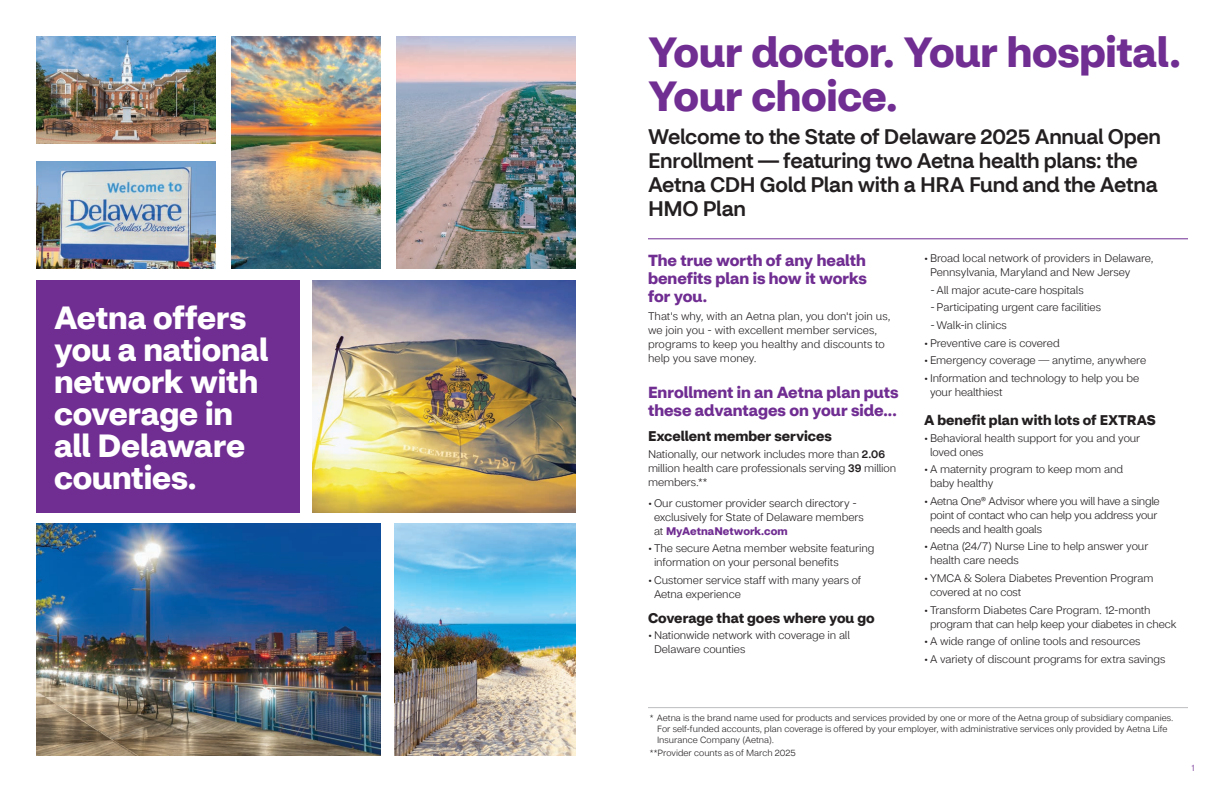
<style>
.page{position:relative;width:1224px;height:792px;background:#fff}
.page>*{position:absolute;margin:0;border:0;box-sizing:border-box;transform-origin:0 0}
.t1{font:700 42px/44px "CVS Health Sans";letter-spacing:-.005em;color:#702d92}
.t2{font:700 32px/32px "CVS Health Sans";letter-spacing:-.005em;color:#fff}
.t3{font:500 21px/24px "CVS Health Sans";letter-spacing:-.01em;color:#231f20}
.t4{font:700 16px/18px "CVS Health Sans";color:#702d92;text-align:justify}
.t5{font:700 14px "CVS Health Sans";color:#231f20}
.t6{font:300 11px/14px "CVS Health Sans";letter-spacing:-.005em;color:#231f20}
.t7{font:300 9px/11px "CVS Health Sans";color:#231f20}
.t8{font:300 9px "CVS Health Sans";color:#702d92}
.s1{font-weight:500}
.s2{font-weight:700;color:#702d92}
</style>
<div class="page">
<img style="left:36px;top:36px;width:180px;height:108px">
<img style="left:36px;top:161px;width:180px;height:108px">
<div style="left:36px;top:280px;width:264px;height:233px;background:#702d92"></div>
<img style="left:312px;top:280px;width:264px;height:233px">
<img style="left:396px;top:36px;width:180px;height:233px">
<img style="left:231px;top:36px;width:150px;height:233px">
<img style="left:36px;top:523px;width:345px;height:233px">
<img style="left:394px;top:523px;width:182px;height:233px">
<hr style="left:648px;top:239px;width:540px;height:1px;background:#702d92">
<hr style="left:648px;top:707px;width:540px;height:1px;background:#bcbdc0">
<h2 class="t2" style="left:54px;top:302px;width:216px">Aetna offers you a national network with coverage in all Delaware counties.</h2>
<h1 class="t1" style="left:648px;top:30px;width:534px">Your doctor. Your hospital.<br>Your choice.</h1>
<h3 class="t3" style="left:648px;top:125px;width:515px">Welcome to the State of Delaware 2025 Annual Open Enrollment — featuring two Aetna health plans: the Aetna CDH Gold Plan with a HRA Fund and the Aetna HMO Plan</h3>
<h3 class="t4" style="left:648px;top:251px;width:220px">The true worth of any health benefits plan is how it works for you.</h3>
<p class="t6" style="left:648px;top:310px;width:244px">That's why, with an Aetna plan, you don't join us, we join you - with excellent member services, programs to keep you healthy and discounts to help you save money.</p>
<h3 class="t4" style="left:648px;top:384px;width:252px">Enrollment in an Aetna plan puts these advantages on your side...</h3>
<p class="t5" style="left:648px;top:428px;width:185px">Excellent member services</p>
<p class="t6" style="left:648px;top:447px;width:250px">Nationally, our network includes more than <span class="s1">2.06 </span>million health care professionals serving <span class="s1">39</span> million members.**</p>
<p class="t6" style="left:654px;top:496px;width:211px;text-indent:-6px">• Our customer provider search directory - exclusively for State of Delaware members at <span class="s2">MyAetnaNetwork.com</span></p>
<p class="t6" style="left:654px;top:542px;width:222px;text-indent:-6px">• The secure Aetna member website featuring information on your personal benefits</p>
<p class="t6" style="left:654px;top:573px;width:209px;text-indent:-6px">• Customer service staff with many years of<br>Aetna experience</p>
<p class="t5" style="left:648px;top:609px;width:228px">Coverage that goes where you go</p>
<p class="t6" style="left:654px;top:629px;width:197px;text-indent:-6px">• Nationwide network with coverage in all<br>Delaware counties</p>
<p class="t6" style="left:930px;top:251px;width:225px;text-indent:-6px">• Broad local network of providers in Delaware,<br>Pennsylvania, Maryland and New Jersey</p>
<p class="t6" style="left:931px;top:281px;width:172px;line-height:17.6px">-All major acute-care hospitals -Participating urgent care facilities</p>
<p class="t6" style="left:931px;top:318px;width:78px">- Walk-in clinics</p>
<p class="t6" style="left:924px;top:336px;width:137px">• Preventive care is covered</p>
<p class="t6" style="left:924px;top:353px;width:224px">• Emergency coverage — anytime, anywhere</p>
<p class="t6" style="left:930px;top:371px;width:211px;text-indent:-6px">• Information and technology to help you be your healthiest</p>
<p class="t5" style="left:924px;top:411px;width:233px">A benefit plan with lots of EXTRAS</p>
<p class="t6" style="left:930px;top:431px;width:212px;text-indent:-6px">• Behavioral health support for you and your loved ones</p>
<p class="t6" style="left:930px;top:462px;width:195px;text-indent:-6px">• A maternity program to keep mom and baby healthy</p>
<p class="t6" style="left:930px;top:494px;width:231px;text-indent:-6px">• Aetna One® Advisor where you will have a single point of contact who can help you address your needs and health goals</p>
<p class="t6" style="left:930px;top:540px;width:220px;text-indent:-6px">• Aetna (24/7) Nurse Line to help answer your health care needs</p>
<p class="t6" style="left:930px;top:571px;width:225px;text-indent:-6px">• YMCA &amp; Solera Diabetes Prevention Program covered at no cost</p>
<p class="t6" style="left:930px;top:603px;width:248px;text-indent:-6px">• Transform Diabetes Care Program. 12-month program that can help keep your diabetes in check</p>
<p class="t6" style="left:924px;top:634px;width:218px">• A wide range of online tools and resources</p>
<p class="t6" style="left:924px;top:652px;width:243px">• A variety of discount programs for extra savings</p>
<p class="t7" style="left:657px;top:713px;width:518px;text-indent:-7px">* Aetna is the brand name used for products and services provided by one or more of the Aetna group of subsidiary companies.<br>For self-funded accounts, plan coverage is offered by your employer, with administrative services only provided by Aetna Life<br>Insurance Company (Aetna).</p>
<p class="t7" style="left:650px;top:747px;width:148px">**Provider counts as of March 2025</p>
<p class="t8" style="left:1192px;top:763px;width:5px">1</p>
</div>
